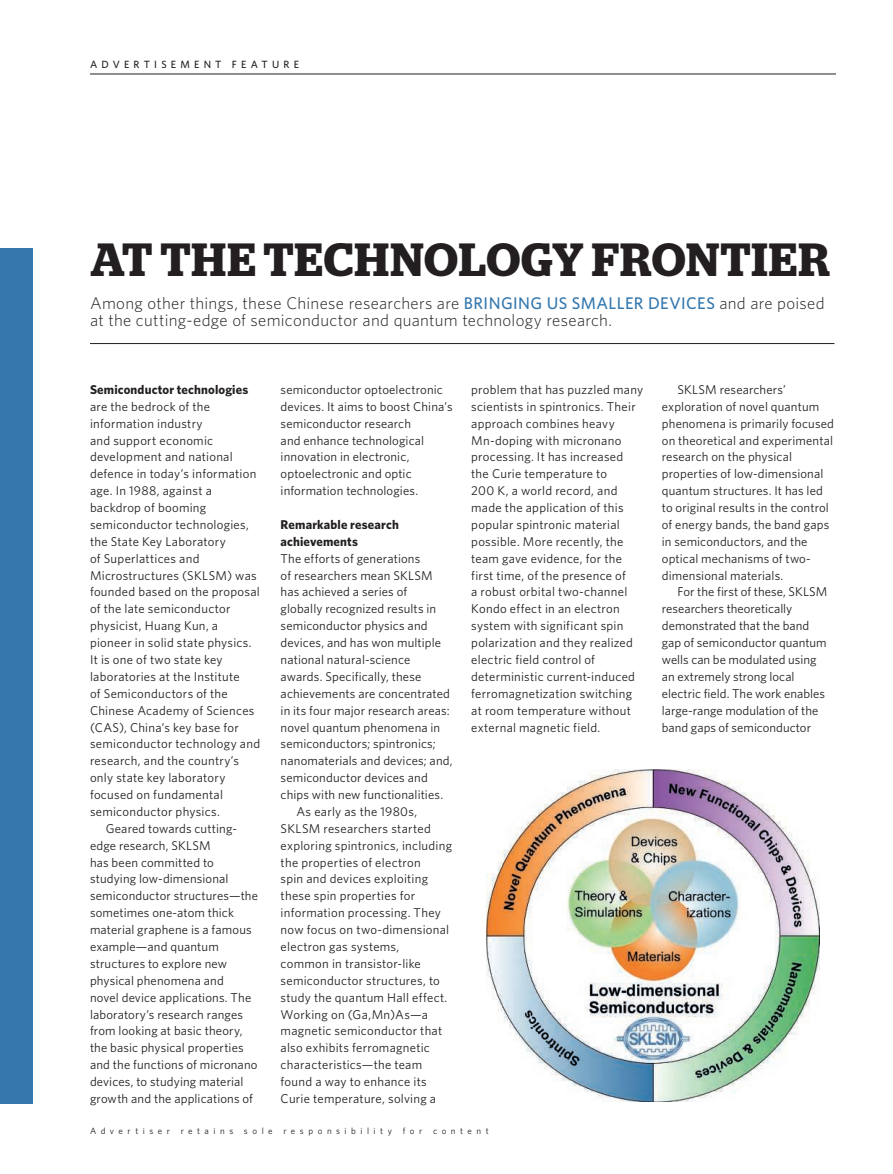
<style>
.page{position:relative;width:893px;height:1174px;background:#fff}
.page>*{position:absolute;margin:0;border:0;box-sizing:border-box;transform-origin:0 0}
.t1{font:600 46.5px "Stag";letter-spacing:.015em;color:#231f20}
.t2{font:300 16.8px/16.8px "Whitney";letter-spacing:.015em;color:#231f20}
.t3{font:12.75px/16.8px "Whitney";letter-spacing:.015em;color:#231f20}
.t4{font:700 12.75px/16.8px "Whitney";letter-spacing:.015em;color:#231f20}
.t5{font:500 10.5px "Whitney";letter-spacing:.405em;color:#231f20}
.t6{font:9px "Whitney";letter-spacing:.5em;color:#231f20}
.s1{font-weight:500;color:#3478ae}
</style>
<div class="page">
<img style="left:487px;top:770px;width:332px;height:331px">
<hr style="left:90px;top:74px;width:746px;height:1px;background:#231f20">
<hr style="left:90px;top:343px;width:744px;height:1px;background:#231f20">
<div style="left:0;top:248px;width:33px;height:855px;background:#3478ae"></div>
<p class="t5" style="left:90px;top:57px;width:211px">ADVERTISEMENT FEATURE</p>
<h1 class="t1" style="left:90px;top:232px;width:741px">AT THE TECHNOLOGY FRONTIER</h1>
<h2 class="t2" style="left:90px;top:295px;width:736px">Among other things, these Chinese researchers are <span class="s1">BRINGING US SMALLER DEVICES</span> and are poised at the cutting-edge of semiconductor and quantum technology research.</h2>
<p class="t4" style="left:90px;top:381px;width:160px">Semiconductor technologies</p>
<p class="t3" style="left:90px;top:397px;width:122px">are the bedrock of the</p>
<p class="t3" style="left:90px;top:414px;width:114px">information industry</p>
<p class="t3" style="left:90px;top:431px;width:125px">and support economic</p>
<p class="t3" style="left:90px;top:448px;width:144px">development and national</p>
<p class="t3" style="left:90px;top:465px;width:168px">defence in today’s information</p>
<p class="t3" style="left:90px;top:482px;width:123px">age. In 1988, against a</p>
<p class="t3" style="left:90px;top:499px;width:118px">backdrop of booming</p>
<p class="t3" style="left:90px;top:516px;width:161px">semiconductor technologies,</p>
<p class="t3" style="left:90px;top:532px;width:137px">the State Key Laboratory</p>
<p class="t3" style="left:90px;top:549px;width:111px">of Superlattices and</p>
<p class="t3" style="left:90px;top:566px;width:168px">Microstructures (SKLSM) was</p>
<p class="t3" style="left:90px;top:583px;width:171px">founded based on the proposal</p>
<p class="t3" style="left:90px;top:600px;width:142px">of the late semiconductor</p>
<p class="t3" style="left:90px;top:617px;width:130px">physicist, Huang Kun, a</p>
<p class="t3" style="left:90px;top:634px;width:163px">pioneer in solid state physics.</p>
<p class="t3" style="left:90px;top:651px;width:134px">It is one of two state key</p>
<p class="t3" style="left:90px;top:667px;width:151px">laboratories at the Institute</p>
<p class="t3" style="left:90px;top:684px;width:139px">of Semiconductors of the</p>
<p class="t3" style="left:90px;top:701px;width:166px">Chinese Academy of Sciences</p>
<p class="t3" style="left:90px;top:718px;width:150px">(CAS), China’s key base for</p>
<p class="t3" style="left:90px;top:735px;width:172px">semiconductor technology and</p>
<p class="t3" style="left:90px;top:752px;width:151px">research, and the country’s</p>
<p class="t3" style="left:90px;top:769px;width:137px">only state key laboratory</p>
<p class="t3" style="left:90px;top:786px;width:135px">focused on fundamental</p>
<p class="t3" style="left:90px;top:802px;width:131px">semiconductor physics.</p>
<p class="t3" style="left:106px;top:819px;width:133px">Geared towards cutting-</p>
<p class="t3" style="left:90px;top:836px;width:122px">edge research, SKLSM</p>
<p class="t3" style="left:90px;top:853px;width:125px">has been committed to</p>
<p class="t3" style="left:90px;top:870px;width:140px">studying low-dimensional</p>
<p class="t3" style="left:90px;top:887px;width:170px">semiconductor structures—the</p>
<p class="t3" style="left:90px;top:904px;width:145px">sometimes one-atom thick</p>
<p class="t3" style="left:90px;top:921px;width:163px">material graphene is a famous</p>
<p class="t3" style="left:90px;top:937px;width:130px">example—and quantum</p>
<p class="t3" style="left:90px;top:954px;width:139px">structures to explore new</p>
<p class="t3" style="left:90px;top:971px;width:135px">physical phenomena and</p>
<p class="t3" style="left:90px;top:988px;width:163px">novel device applications. The</p>
<p class="t3" style="left:90px;top:1005px;width:155px">laboratory’s research ranges</p>
<p class="t3" style="left:90px;top:1022px;width:154px">from looking at basic theory,</p>
<p class="t3" style="left:90px;top:1039px;width:155px">the basic physical properties</p>
<p class="t3" style="left:90px;top:1056px;width:169px">and the functions of micronano</p>
<p class="t3" style="left:90px;top:1072px;width:155px">devices, to studying material</p>
<p class="t3" style="left:90px;top:1089px;width:165px">growth and the applications of</p>
<p class="t3" style="left:281px;top:381px;width:173px">semiconductor optoelectronic devices. It aims to boost China’s semiconductor research<br>and enhance technological innovation in electronic, optoelectronic and optic information technologies.</p>
<p class="t4" style="left:281px;top:516px;width:120px">Remarkable research achievements</p>
<p class="t3" style="left:281px;top:549px;width:141px">The efforts of generations</p>
<p class="t3" style="left:281px;top:566px;width:153px">of researchers mean SKLSM</p>
<p class="t3" style="left:281px;top:583px;width:128px">has achieved a series of</p>
<p class="t3" style="left:281px;top:600px;width:157px">globally recognized results in</p>
<p class="t3" style="left:281px;top:617px;width:149px">semiconductor physics and</p>
<p class="t3" style="left:281px;top:634px;width:162px">devices, and has won multiple</p>
<p class="t3" style="left:281px;top:651px;width:131px">national natural-science</p>
<p class="t3" style="left:281px;top:667px;width:142px">awards. Specifically, these</p>
<p class="t3" style="left:281px;top:684px;width:171px">achievements are concentrated</p>
<p class="t3" style="left:281px;top:701px;width:171px">in its four major research areas:</p>
<p class="t3" style="left:281px;top:718px;width:161px">novel quantum phenomena in</p>
<p class="t3" style="left:281px;top:735px;width:157px">semiconductors; spintronics;</p>
<p class="t3" style="left:281px;top:752px;width:174px">nanomaterials and devices; and,</p>
<p class="t3" style="left:281px;top:769px;width:149px">semiconductor devices and</p>
<p class="t3" style="left:281px;top:786px;width:164px">chips with new functionalities.</p>
<p class="t3" style="left:296px;top:802px;width:122px">As early as the 1980s,</p>
<p class="t3" style="left:281px;top:819px;width:152px">SKLSM researchers started</p>
<p class="t3" style="left:281px;top:836px;width:173px">exploring spintronics, including</p>
<p class="t3" style="left:281px;top:853px;width:142px">the properties of electron</p>
<p class="t3" style="left:281px;top:870px;width:149px">spin and devices exploiting</p>
<p class="t3" style="left:281px;top:887px;width:136px">these spin properties for</p>
<p class="t3" style="left:281px;top:904px;width:162px">information processing. They</p>
<p class="t3" style="left:281px;top:921px;width:170px">now focus on two-dimensional</p>
<p class="t3" style="left:281px;top:937px;width:120px">electron gas systems,</p>
<p class="t3" style="left:281px;top:954px;width:142px">common in transistor-like</p>
<p class="t3" style="left:281px;top:971px;width:161px">semiconductor structures, to</p>
<p class="t3" style="left:281px;top:988px;width:168px">study the quantum Hall effect.</p>
<p class="t3" style="left:281px;top:1005px;width:149px">Working on (Ga,Mn)As—a</p>
<p class="t3" style="left:281px;top:1022px;width:163px">magnetic semiconductor that</p>
<p class="t3" style="left:281px;top:1039px;width:151px">also exhibits ferromagnetic</p>
<p class="t3" style="left:281px;top:1056px;width:143px">characteristics—the team</p>
<p class="t3" style="left:281px;top:1072px;width:148px">found a way to enhance its</p>
<p class="t3" style="left:281px;top:1089px;width:157px">Curie temperature, solving a</p>
<p class="t3" style="left:471px;top:381px;width:174px">problem that has puzzled many scientists in spintronics. Their approach combines heavy<br>Mn-doping with micronano processing. It has increased the Curie temperature to<br>200 K, a world record, and made the application of this popular spintronic material possible. More recently, the team gave evidence, for the first time, of the presence of<br>a robust orbital two-channel<br>Kondo effect in an electron system with significant spin polarization and they realized electric field control of deterministic current-induced ferromagnetization switching at room temperature without external magnetic field.</p>
<p class="t3" style="left:662px;top:381px;width:174px;text-indent:16px">SKLSM researchers’ exploration of novel quantum phenomena is primarily focused on theoretical and experimental research on the physical properties of low-dimensional quantum structures. It has led to original results in the control of energy bands, the band gaps in semiconductors, and the optical mechanisms of two&shy;dimensional materials.</p>
<p class="t3" style="left:662px;top:583px;width:167px;text-indent:16px">For the first of these, SKLSM researchers theoretically demonstrated that the band gap of semiconductor quantum wells can be modulated using an extremely strong local electric field. The work enables large-range modulation of the band gaps of semiconductor</p>
<p class="t6" style="left:90px;top:1125px;width:400px">Advertiser retains sole responsibility for content</p>
</div>
